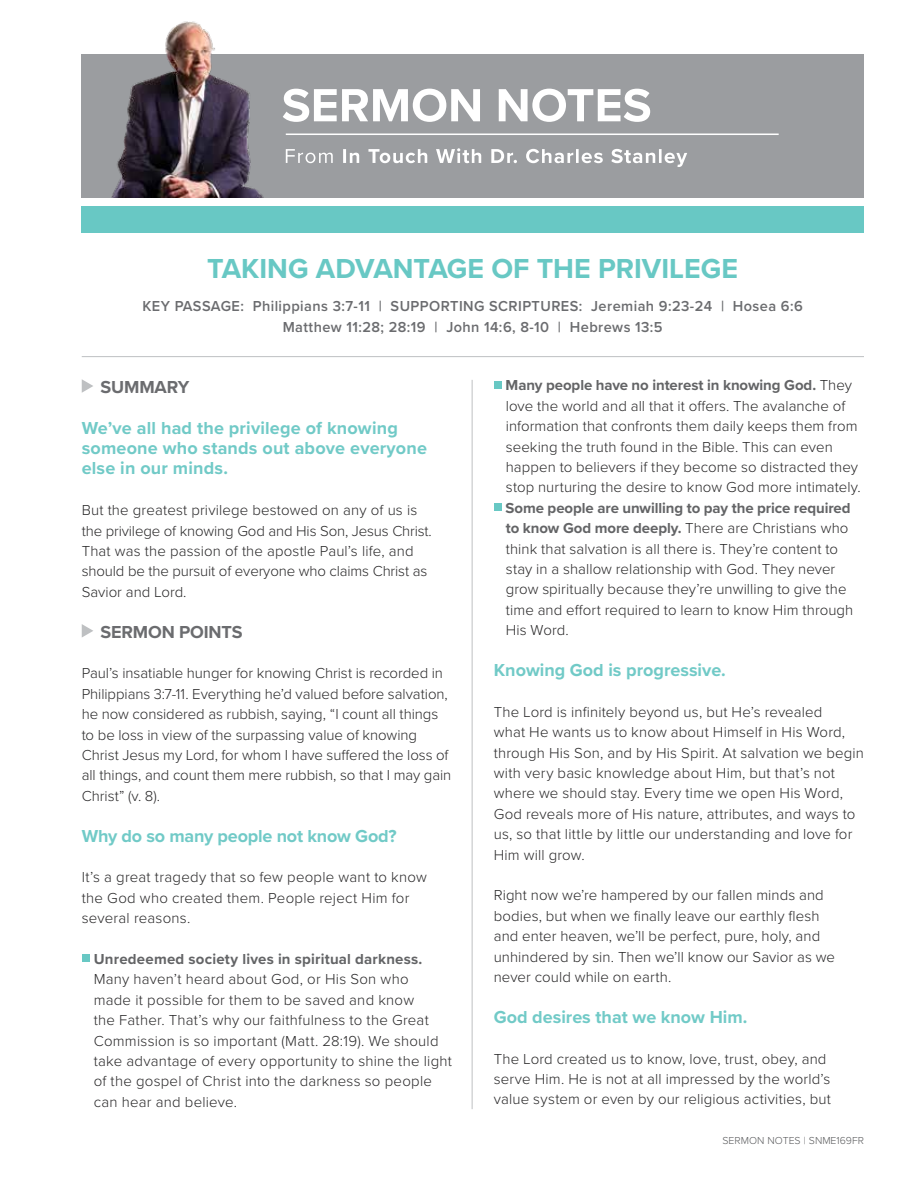
<style>
.page{position:relative;width:918px;height:1188px;background:#fff}
.page>*{position:absolute;margin:0;border:0;box-sizing:border-box;transform-origin:0 0}
.t1{font:700 28.5px "Proxima Nova";color:#68c8c4}
.t2{font:700 18px/20.4px "Proxima Nova";letter-spacing:.01em;color:#71cac7}
.t3{font:700 18px "Proxima Nova";letter-spacing:-.01em;color:#71cac7}
.t4{font:700 18px "Proxima Nova";letter-spacing:-.01em;color:#6b6c6f}
.t5{font:300 15px/20.4px "Proxima Nova";letter-spacing:.005em;color:#292829}
.t6{font:600 15px/21px "Proxima Nova";letter-spacing:.03em;color:#6b6c6f;text-align:center}
.t7{font:700 15px "Proxima Nova";letter-spacing:.015em;color:#636466}
.t8{font:300 10.5px "Proxima Nova";color:#58595b}
.s1{font-weight:700;color:#636466}
</style>
<div class="page">
<div style="left:81px;top:206px;width:783px;height:27px;background:#68c8c4"></div>
<div style="left:82px;top:54px;width:782px;height:144px;background:#9b9da0"></div>
<img style="left:111px;top:21px;width:153px;height:177px">
<hr style="left:286px;top:134px;width:493px;height:1px;background:#fff">
<svg style="left:283px;top:89px;width:367px;height:33px"></svg>
<svg style="left:286px;top:148px;width:401px;height:19px"></svg>
<svg style="left:82px;top:379px;width:11px;height:14px"></svg>
<svg style="left:82px;top:624px;width:11px;height:13px"></svg>
<div style="left:82px;top:954px;width:8px;height:8px;background:#68c8c4"></div>
<div style="left:494px;top:381px;width:8px;height:8px;background:#68c8c4"></div>
<div style="left:494px;top:503px;width:8px;height:8px;background:#68c8c4"></div>
<hr style="left:472px;top:380px;width:1px;height:729px;background:#bec0c2">
<hr style="left:82px;top:356px;width:782px;height:1px;background:#bec0c2">
<h1 class="t1" style="left:207px;top:248px;width:532px">TAKING ADVANTAGE OF THE PRIVILEGE</h1>
<p class="t6" style="left:143px;top:295px;width:662px">KEY PASSAGE: Philippians 3:7-11 | SUPPORTING SCRIPTURES: Jeremiah 9:23-24 | Hosea 6:6<br>Matthew 11:28; 28:19 | John 14:6, 8-10 | Hebrews 13:5</p>
<p class="t4" style="left:101px;top:373px;width:90px">SUMMARY</p>
<p class="t2" style="left:82px;top:417px;width:347px">We’ve all had the privilege of knowing someone who stands out above everyone else in our minds.</p>
<p class="t5" style="left:82px;top:499px;width:352px">But the greatest privilege bestowed on any of us is the privilege of knowing God and His Son, Jesus Christ.<br>That was the passion of the apostle Paul’s life, and should be the pursuit of everyone who claims Christ as Savior and Lord.</p>
<p class="t4" style="left:101px;top:618px;width:143px">SERMON POINTS</p>
<p class="t5" style="left:82px;top:662px;width:371px">Paul’s insatiable hunger for knowing Christ is recorded in Philippians 3:7-11. Everything he’d valued before salvation, he now considered as rubbish, saying, “I count all things to be loss in view of the surpassing value of knowing Christ Jesus my Lord, for whom I have suffered the loss of all things, and count them mere rubbish, so that I may gain Christ” (v. 8).</p>
<p class="t3" style="left:82px;top:822px;width:316px">Why do so many people not know God?</p>
<p class="t5" style="left:82px;top:866px;width:347px">It’s a great tragedy that so few people want to know the God who created them. People reject Him for several reasons.</p>
<p class="t7" style="left:94px;top:948px;width:330px">Unredeemed society lives in spiritual darkness.</p>
<p class="t5" style="left:94px;top:968px;width:360px">Many haven’t heard about God, or His Son who<br>made it possible for them to be saved and know<br>the Father. That’s why our faithfulness to the Great Commission is so important (Matt. 28:19). We should take advantage of every opportunity to shine the light of the gospel of Christ into the darkness so people can hear and believe.</p>
<p class="t5" style="left:506px;top:374px;width:357px"><span class="s1">Many people have no interest in knowing God.</span> They love the world and all that it offers. The avalanche of information that confronts them daily keeps them from seeking the truth found in the Bible. This can even happen to believers if they become so distracted they stop nurturing the desire to know God more intimately.</p>
<p class="t5" style="left:506px;top:497px;width:349px"><span class="s1">Some people are unwilling to pay the price required to know God more deeply.</span> There are Christians who think that salvation is all there is. They’re content to stay in a shallow relationship with God. They never grow spiritually because they’re unwilling to give the time and effort required to learn to know Him through His Word.</p>
<p class="t2" style="left:494px;top:659px;width:234px">Knowing God is progressive.</p>
<p class="t5" style="left:494px;top:701px;width:372px">The Lord is infinitely beyond us, but He’s revealed<br>what He wants us to know about Himself in His Word, through His Son, and by His Spirit. At salvation we begin with very basic knowledge about Him, but that’s not where we should stay. Every time we open His Word, God reveals more of His nature, attributes, and ways to us, so that little by little our understanding and love for Him will grow.</p>
<p class="t5" style="left:494px;top:884px;width:343px">Right now we’re hampered by our fallen minds and bodies, but when we finally leave our earthly flesh and enter heaven, we’ll be perfect, pure, holy, and unhindered by sin. Then we’ll know our Savior as we never could while on earth.</p>
<p class="t2" style="left:494px;top:1006px;width:255px">God desires that we know Him.</p>
<p class="t5" style="left:494px;top:1048px;width:339px">The Lord created us to know, love, trust, obey, and serve Him. He is not at all impressed by the world’s value system or even by our religious activities, but</p>
<p class="t8" style="left:723px;top:1133px;width:143px">SERMON NOTES | SNME169FR</p>
</div>
